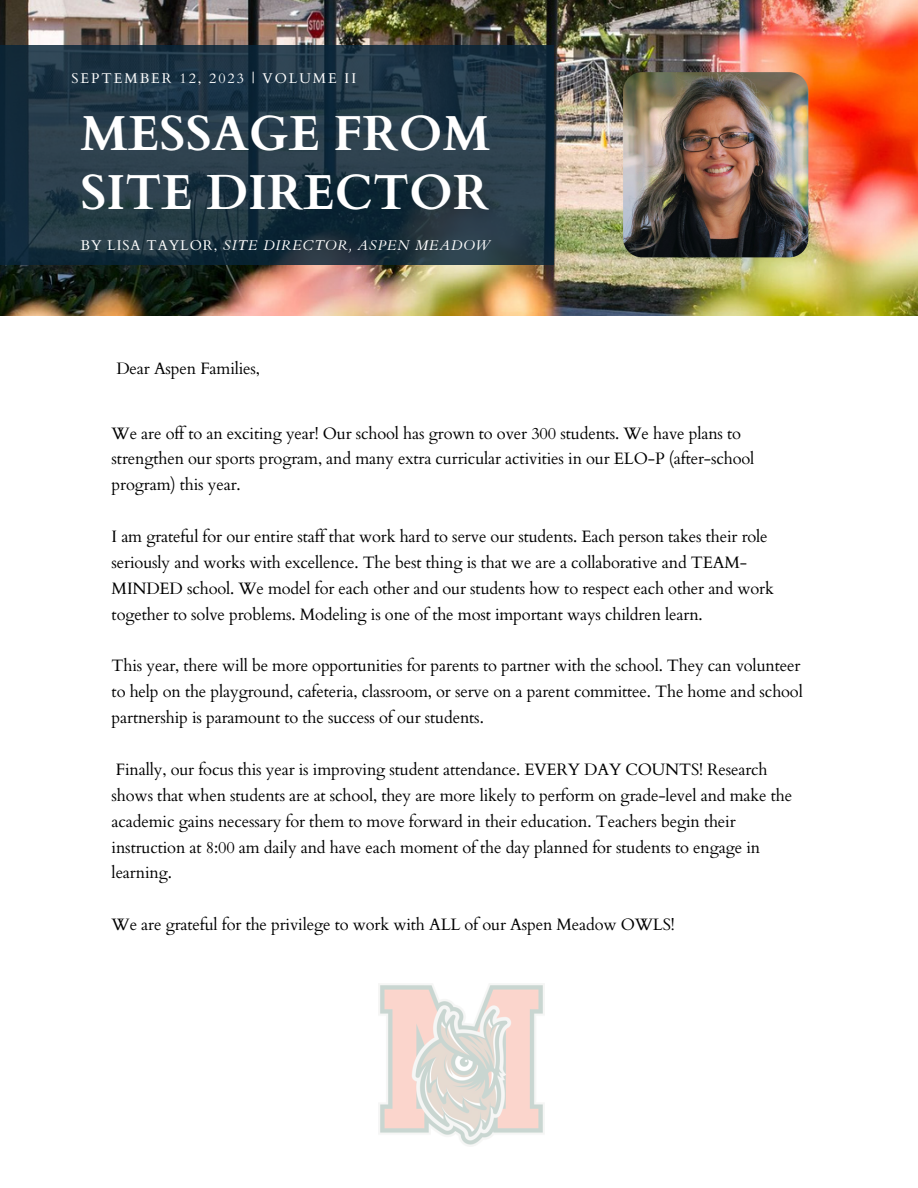
<style>
.page{position:relative;width:918px;height:1188px;background:#fff}
.page>*{position:absolute;margin:0;border:0;box-sizing:border-box;transform-origin:0 0}
.t1{font:700 49.2px/58.5px "Cardo";color:#fff}
.t2{font:16.5px/25.8px "Cardo";letter-spacing:-.01em;color:#000}
.t3{font:italic 14.1px "Cardo";letter-spacing:.07em;color:#fff}
.t4{font:14.1px "Cardo";letter-spacing:.14em;color:#fff}
.s1{font-style:normal}
</style>
<div class="page">
<img style="left:0;top:0;width:918px;height:315px">
<svg style="left:0;top:45px;width:554px;height:220px;background:#213644"></svg>
<img style="left:623px;top:72px;width:185px;height:185px">
<img style="left:379px;top:985px;width:164px;height:160px">
<p class="t4" style="left:71px;top:69px;width:286px">SEPTEMBER 12, 2023 | VOLUME II</p>
<p class="t1" style="left:80px;top:105px;width:411px">MESSAGE FROM<br>SITE DIRECTOR</p>
<p class="t3" style="left:80px;top:236px;width:412px"><span class="s1">BY LISA TAYLOR,</span> SITE DIRECTOR, ASPEN MEADOW</p>
<p class="t2" style="left:116px;top:356px;width:145px">Dear Aspen Families,</p>
<p class="t2" style="left:112px;top:420px;width:644px">We are off to an exciting year! Our school has grown to over 300 students. We have plans to strengthen our sports program, and many extra curricular activities in our ELO-P (after-school program) this year.</p>
<p class="t2" style="left:112px;top:524px;width:664px">I am grateful for our entire staff that work hard to serve our students. Each person takes their role seriously and works with excellence. The best thing is that we are a collaborative and TEAM-MINDED school. We model for each other and our students how to respect each other and work together to solve problems. Modeling is one of the most important ways children learn.</p>
<p class="t2" style="left:112px;top:653px;width:693px">This year, there will be more opportunities for parents to partner with the school. They can volunteer to help on the playground, cafeteria, classroom, or serve on a parent committee. The home and school partnership is paramount to the success of our students.</p>
<p class="t2" style="left:112px;top:757px;width:682px">Finally, our focus this year is improving student attendance. EVERY DAY COUNTS! Research shows that when students are at school, they are more likely to perform on grade-level and make the academic gains necessary for them to move forward in their education. Teachers begin their instruction at 8:00 am daily and have each moment of the day planned for students to engage in learning.</p>
<p class="t2" style="left:112px;top:912px;width:565px">We are grateful for the privilege to work with ALL of our Aspen Meadow OWLS!</p>
</div>
